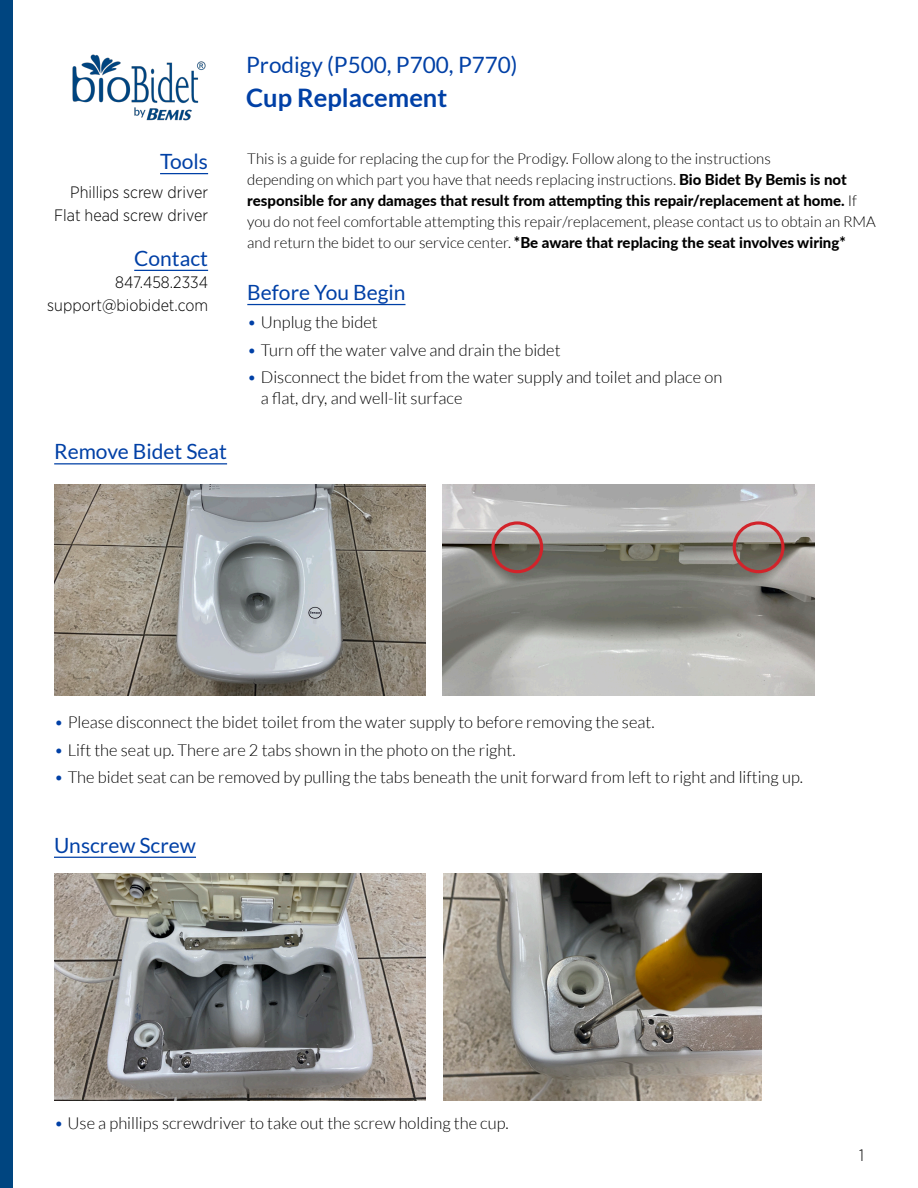
<style>
.page{position:relative;width:918px;height:1188px;background:#fff}
.page>*{position:absolute;margin:0;border:0;box-sizing:border-box;transform-origin:0 0}
.t1{font:700 25.5px "Lato";color:#0040a6}
.t2{font:22.5px "Lato";color:#0040a6}
.SubHeaders{font:21px "Lato";color:#0040a6}
.Tools_Body{font:21px "Lato";color:#0040a6}
.Tools{font:21px "Lato";color:#0040a6}
.t3{font:300 16.5px/21px "Lato";color:#000}
.Tools_Body-2{font:300 16.5px "Gotham Narrow";color:#000}
.Body{font:300 15px/21px "Lato";color:#000}
.s1{font-weight:800}
.s2{color:#0040a6}
</style>
<div class="page">
<div style="left:0;top:0;width:13px;height:1188px;background:#004580"></div>
<img style="left:72px;top:54px;width:134px;height:67px">
<hr style="left:160px;top:173px;width:48px;height:1px;background:#0040a6">
<hr style="left:134px;top:270px;width:74px;height:1px;background:#0040a6">
<hr style="left:247px;top:304px;width:158px;height:1px;background:#0040a6">
<hr style="left:54px;top:463px;width:173px;height:1px;background:#0040a6">
<img style="left:54px;top:485px;width:372px;height:210px">
<img style="left:443px;top:485px;width:372px;height:210px">
<div style="left:491px;top:521px;width:52px;height:52px;border:3px solid #d2232a;border-radius:50%"></div>
<div style="left:733px;top:521px;width:52px;height:52px;border:3px solid #d2232a;border-radius:50%"></div>
<hr style="left:54px;top:857px;width:142px;height:1px;background:#0040a6">
<img style="left:54px;top:874px;width:372px;height:227px">
<img style="left:444px;top:874px;width:317px;height:227px">
<p class="Tools" style="left:160px;top:150px;width:50px">Tools</p>
<p class="Tools_Body-2" style="left:70px;top:182px;width:139px">Phillips screw driver</p>
<p class="Tools_Body-2" style="left:54px;top:205px;width:155px">Flat head screw driver</p>
<p class="Tools_Body" style="left:134px;top:247px;width:75px">Contact</p>
<p class="Tools_Body-2" style="left:115px;top:272px;width:94px">847.458.2334</p>
<p class="Tools_Body-2" style="left:47px;top:295px;width:162px">support@biobidet.com</p>
<p class="SubHeaders" style="left:54px;top:440px;width:174px">Remove Bidet Seat</p>
<h2 class="t2" style="left:246px;top:52px;width:273px">Prodigy (P500, P700, P770)</h2>
<h1 class="t1" style="left:246px;top:83px;width:203px">Cup Replacement</h1>
<p class="Body" style="left:247px;top:148px;width:630px">This is a guide for replacing the cup for the Prodigy. Follow along to the instructions<br>depending on which part you have that needs replacing instructions. <span class="s1">Bio Bidet By Bemis is not responsible for any damages that result from attempting this repair/replacement at home.</span> If you do not feel comfortable attempting this repair/replacement, please contact us to obtain an RMA and return the bidet to our service center. <span class="s1">*Be aware that replacing the seat involves wiring*</span></p>
<p class="SubHeaders" style="left:247px;top:281px;width:160px">Before You Begin</p>
<p class="t3" style="left:247px;top:311px;width:132px"><span class="s2">•</span> Unplug the bidet</p>
<p class="t3" style="left:247px;top:339px;width:315px"><span class="s2">•</span> Turn off the water valve and drain the bidet</p>
<p class="t3" style="left:261px;top:367px;width:463px;text-indent:-14px"><span class="s2">•</span> Disconnect the bidet from the water supply and toilet and place on a flat, dry, and well-lit surface</p>
<p class="t3" style="left:54px;top:712px;width:602px"><span class="s2">•</span> Please disconnect the bidet toilet from the water supply to before removing the seat.</p>
<p class="t3" style="left:54px;top:739px;width:463px"><span class="s2">•</span> Lift the seat up. There are 2 tabs shown in the photo on the right.</p>
<p class="t3" style="left:54px;top:767px;width:750px"><span class="s2">•</span> The bidet seat can be removed by pulling the tabs beneath the unit forward from left to right and lifting up.</p>
<p class="SubHeaders" style="left:54px;top:833px;width:144px">Unscrew Screw</p>
<p class="t3" style="left:54px;top:1113px;width:456px"><span class="s2">•</span> Use a phillips screwdriver to take out the screw holding the cup.</p>
<p class="Tools_Body-2" style="left:859px;top:1145px;width:6px">1</p>
</div>
